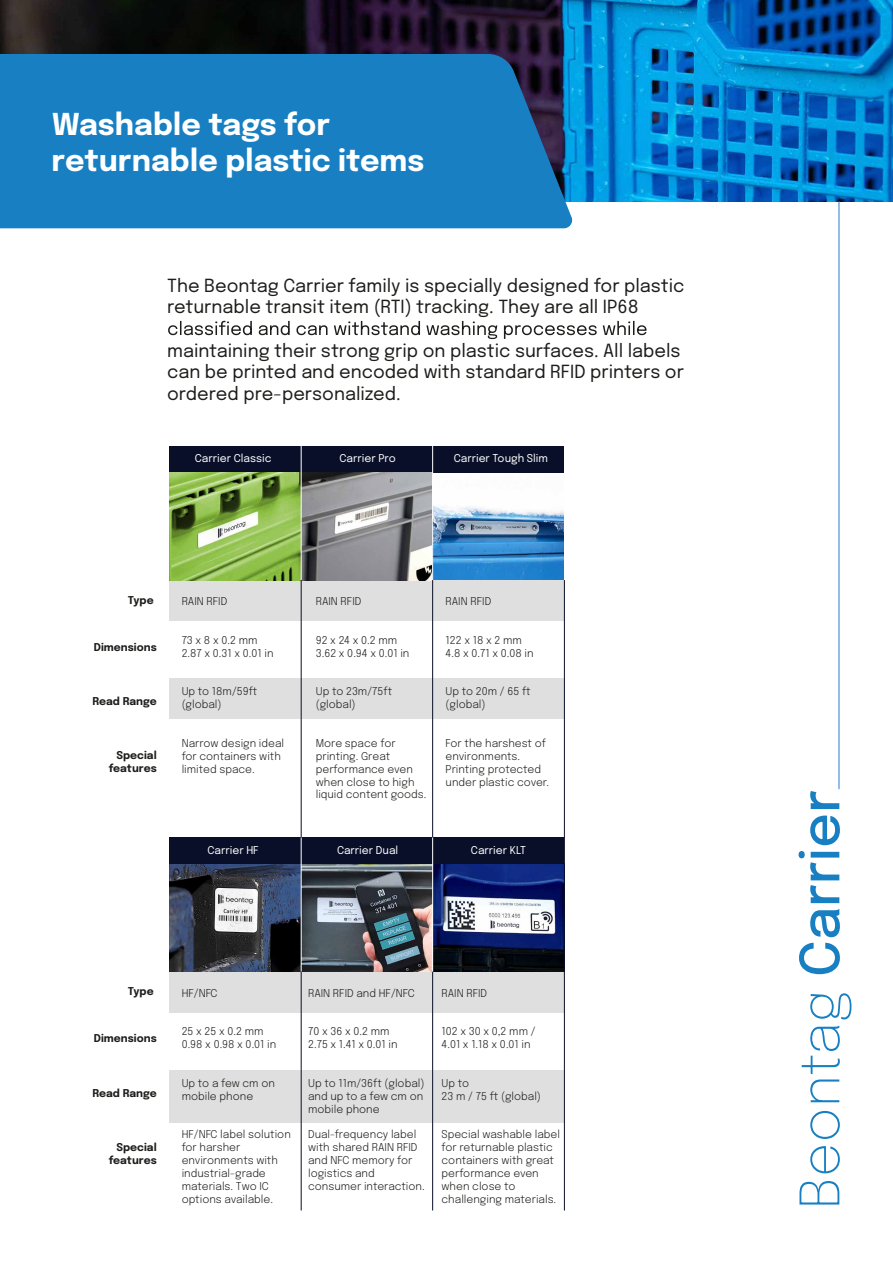
<style>
.page{position:relative;width:893px;height:1263px;background:#fff}
.page>*{position:absolute;margin:0;border:0;box-sizing:border-box;transform-origin:0 0}
.t1{font:200 54px "Epilogue";color:#1880c2}
.t2{font:700 30px/36px "Epilogue";color:#fff}
.t3{font:18px/21.6px "Epilogue";color:#1d1d1b}
.t4{font:300 10.8px/12.9px "Epilogue";color:#1d1d1b}
.t5{font:700 10.8px/12.9px "Epilogue";color:#1d1d1b;text-align:right}
.t6{font:10.8px "Epilogue";color:#fff}
.s1{font-weight:500}
</style>
<div class="page">
<img style="left:0;top:0;width:893px;height:201px">
<div style="left:0;top:54px;width:573px;height:174px;background:#1880c2"></div>
<svg style="left:168px;top:321px;width:479px;height:18px"></svg>
<hr style="left:839px;top:201px;width:1px;height:588px;background:#2b7cd2">
<img style="left:433px;top:864px;width:131px;height:108px">
<div style="left:169px;top:580px;width:396px;height:41px;background:#dfdfdf"></div>
<div style="left:169px;top:678px;width:396px;height:41px;background:#dfdfdf"></div>
<div style="left:169px;top:972px;width:395px;height:40px;background:#dfdfdf"></div>
<div style="left:169px;top:1070px;width:395px;height:52px;background:#dfdfdf"></div>
<div style="left:169px;top:446px;width:395px;height:27px;background:#090f29"></div>
<img style="left:169px;top:473px;width:263px;height:107px">
<img style="left:433px;top:505px;width:131px;height:75px">
<div style="left:169px;top:837px;width:395px;height:27px;background:#090f29"></div>
<img style="left:169px;top:864px;width:263px;height:108px">
<hr style="left:301px;top:446px;width:1px;height:134px;background:#fff">
<hr style="left:432px;top:446px;width:1px;height:134px;background:#fff">
<hr style="left:301px;top:580px;width:1px;height:257px;background:#090f29">
<hr style="left:432px;top:580px;width:1px;height:257px;background:#090f29">
<hr style="left:564px;top:580px;width:1px;height:630px;background:#090f29">
<hr style="left:301px;top:837px;width:1px;height:135px;background:#fff">
<hr style="left:432px;top:837px;width:1px;height:135px;background:#fff">
<hr style="left:301px;top:972px;width:1px;height:238px;background:#090f29">
<hr style="left:432px;top:972px;width:1px;height:238px;background:#090f29">
<h2 class="t2" style="left:52px;top:104px;width:374px">Washable tags for returnable plastic items</h2>
<h3 class="t3" style="left:167px;top:273px;width:519px">The Beontag Carrier family is specially designed for plastic returnable transit item (RTI) tracking. They are all IP68</h3>
<h3 class="t3" style="left:167px;top:338px;width:518px">maintaining their strong grip on plastic surfaces. All labels can be printed and encoded with standard RFID printers or ordered pre-personalized.</h3>
<p class="t6" style="left:195px;top:451px;width:78px">Carrier Classic</p>
<p class="t6" style="left:339px;top:451px;width:58px">Carrier Pro</p>
<p class="t6" style="left:454px;top:451px;width:96px">Carrier Tough Slim</p>
<p class="t5" style="left:128px;top:592px;width:27px">Type</p>
<p class="t4" style="left:182px;top:594px;width:47px">RAIN RFID</p>
<p class="t4" style="left:182px;top:633px;width:93px">73 x 8 x 0.2 mm<br>2.87 x 0.31 x 0.01 in</p>
<p class="t4" style="left:182px;top:684px;width:77px">Up to 18m/59ft (global)</p>
<p class="t4" style="left:182px;top:736px;width:104px">Narrow design ideal for containers with limited space.</p>
<p class="t5" style="left:94px;top:639px;width:64px">Dimensions</p>
<p class="t5" style="left:92px;top:694px;width:66px">Read Range</p>
<p class="t5" style="left:109px;top:748px;width:50px">Special features</p>
<p class="t6" style="left:207px;top:842px;width:53px">Carrier HF</p>
<p class="t4" style="left:316px;top:594px;width:47px">RAIN RFID</p>
<p class="t4" style="left:316px;top:633px;width:95px">92 x 24 x 0.2 mm<br>3.62 x 0.94 x 0.01 in</p>
<p class="t4" style="left:316px;top:684px;width:78px">Up to 23m/75ft (global)</p>
<p class="t4" style="left:316px;top:736px;width:112px">More space for printing. Great performance even when close to high liquid content goods.</p>
<p class="t4" style="left:446px;top:594px;width:47px">RAIN RFID</p>
<p class="t4" style="left:446px;top:633px;width:89px">122 x 18 x 2 mm<br>4.8 x 0.71 x 0.08 in</p>
<p class="t4" style="left:446px;top:684px;width:87px">Up to 20m / 65 ft (global)</p>
<p class="t4" style="left:446px;top:736px;width:105px">For the harshest of environments.<br>Printing protected under plastic cover.</p>
<p class="t6" style="left:337px;top:842px;width:63px">Carrier Dual</p>
<p class="t6" style="left:471px;top:842px;width:57px">Carrier KLT</p>
<p class="t5" style="left:128px;top:984px;width:27px">Type</p>
<p class="t4" style="left:182px;top:986px;width:37px">HF/NFC</p>
<p class="t4" style="left:182px;top:1024px;width:96px">25 x 25 x 0.2 mm<br>0.98 x 0.98 x 0.01 in</p>
<p class="t4" style="left:182px;top:1076px;width:95px">Up to a few cm on mobile phone</p>
<p class="t4" style="left:182px;top:1127px;width:111px">HF/NFC label solution for harsher environments with industrial-grade materials. Two IC options available.</p>
<p class="t5" style="left:94px;top:1031px;width:64px">Dimensions</p>
<p class="t5" style="left:92px;top:1085px;width:66px">Read Range</p>
<p class="t5" style="left:109px;top:1139px;width:50px">Special features</p>
<p class="t4" style="left:308px;top:986px;width:108px">RAIN RFID and HF/NFC</p>
<p class="t4" style="left:308px;top:1024px;width:91px">70 x 36 x 0.2 mm<br>2.75 x 1.41 x 0.01 in</p>
<p class="t4" style="left:308px;top:1076px;width:118px;text-align:justify">Up to 11m/36ft (global) and up to a few cm on mobile phone</p>
<p class="t4" style="left:308px;top:1127px;width:118px">Dual-frequency label with shared RAIN RFID and NFC memory for logistics and consumer interaction.</p>
<p class="t4" style="left:442px;top:986px;width:47px">RAIN RFID</p>
<p class="t4" style="left:442px;top:1024px;width:96px">102 x 30 x 0,2 mm /<br>4.01 x 1.18 x 0.01 in</p>
<p class="t4" style="left:442px;top:1076px;width:101px">Up to<br>23 m / 75 ft (global)</p>
<p class="t4" style="left:442px;top:1127px;width:120px">Special washable label for returnable plastic containers with great performance even when close to challenging materials.</p>
<h1 class="t1" style="left:784px;top:1209px;width:420px;rotate:-90deg">Beontag <span class="s1">Carrier</span></h1>
</div>
